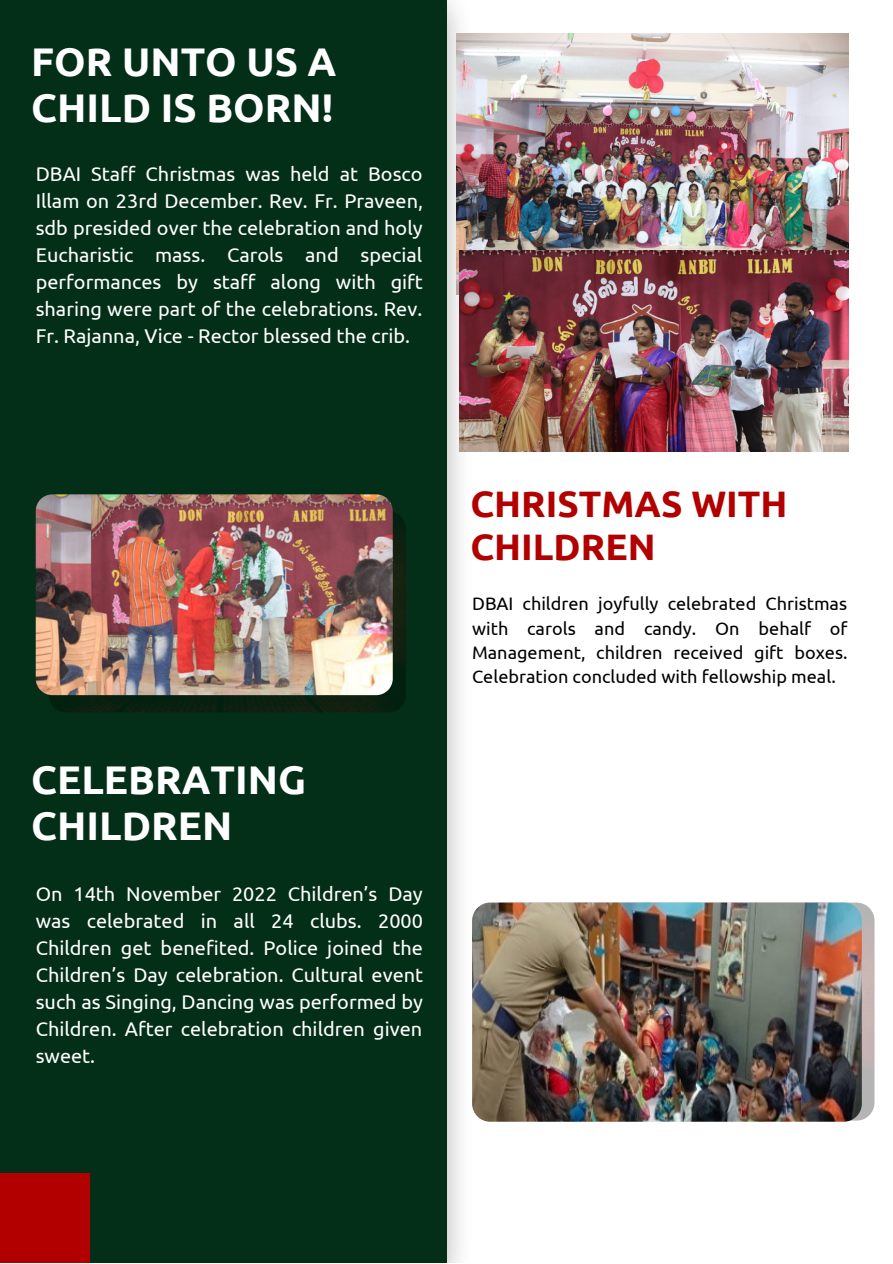
<style>
.page{position:relative;width:893px;height:1264px;background:#fff}
.page>*{position:absolute;margin:0;border:0;box-sizing:border-box;transform-origin:0 0}
.t1{font:700 40.05px/46px "Ubuntu";color:#fff}
.t2{font:700 36.75px/42.8px "Ubuntu";color:#b20000}
.t3{font:19.95px/27px "Ubuntu";color:#fff;text-align:justify}
.t4{font:18.15px/24.3px "Ubuntu";color:#000;text-align:justify}
</style>
<div class="page">
<img style="left:446px;top:0;width:26px;height:1262px">
<div style="left:0;top:0;width:446px;height:1262px;background:#032e17"></div>
<img style="left:49px;top:511px;width:357px;height:201px;border-radius:17px">
<img style="left:36px;top:494px;width:357px;height:201px;border-radius:17px">
<div style="left:0;top:1173px;width:89px;height:89px;background:#b20000"></div>
<img style="left:486px;top:902px;width:388px;height:218px;border-radius:18px">
<img style="left:472px;top:902px;width:389px;height:219px;border-radius:18px">
<img style="left:456px;top:34px;width:391px;height:260px">
<img style="left:459px;top:251px;width:389px;height:200px">
<h1 class="t1" style="left:31px;top:38px;width:306px">FOR UNTO US A<br>CHILD IS BORN!</h1>
<p class="t3" style="left:36px;top:160px;width:389px">DBAI Staff Christmas was held at Bosco Illam on 23rd December. Rev. Fr. Praveen, sdb presided over the celebration and holy Eucharistic mass. Carols and special performances by staff along with gift sharing were part of the celebrations. Rev.<br>Fr. Rajanna, Vice - Rector blessed the crib.</p>
<h1 class="t1" style="left:31px;top:756px;width:276px">CELEBRATING<br>CHILDREN</h1>
<p class="t3" style="left:36px;top:879px;width:389px">On 14th November 2022 Children’s Day was celebrated in all 24 clubs. 2000<br>Children get benefited. Police joined the Children’s Day celebration. Cultural event such as Singing, Dancing was performed by Children. After celebration children given sweet.</p>
<h2 class="t2" style="left:470px;top:482px;width:319px">CHRISTMAS WITH<br>CHILDREN</h2>
<p class="t4" style="left:472px;top:591px;width:377px">DBAI children joyfully celebrated Christmas with carols and candy. On behalf of Management, children received gift boxes.<br>Celebration concluded with fellowship meal.</p>
</div>
